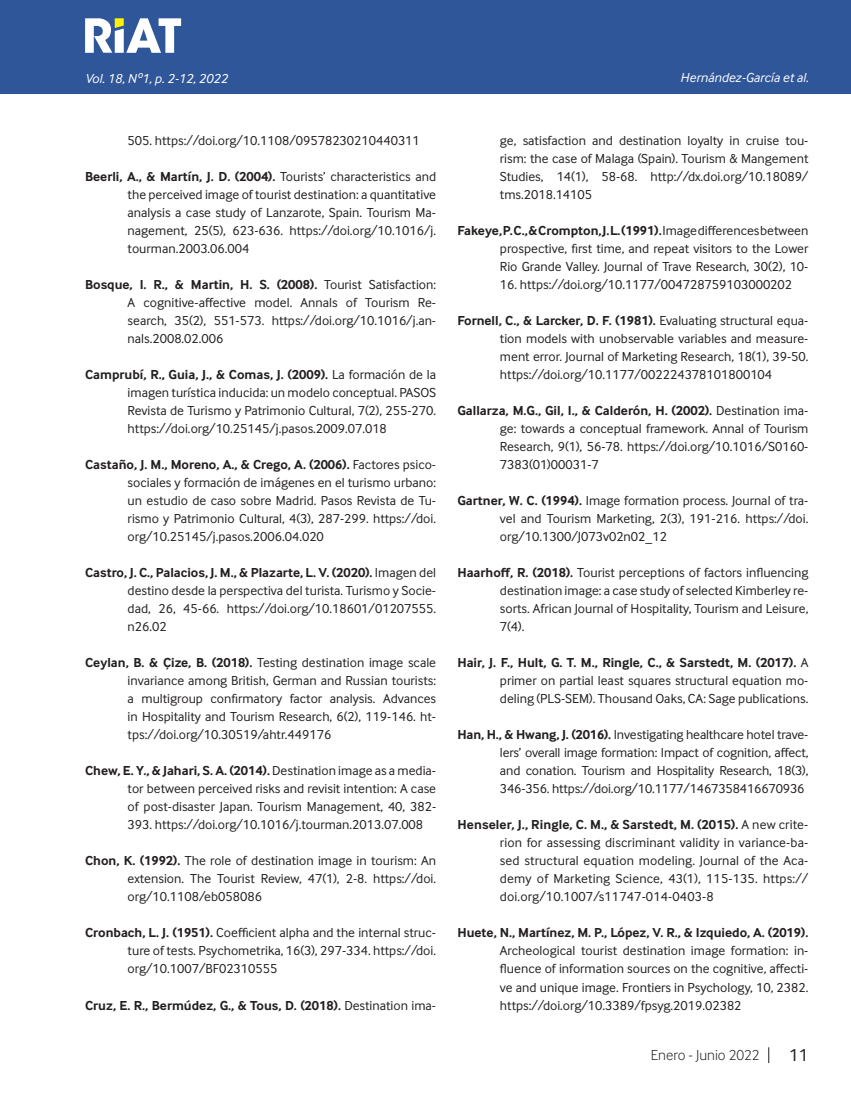
<style>
.page{position:relative;width:851px;height:1106px;background:#fff}
.page>*{position:absolute;margin:0;border:0;box-sizing:border-box;transform-origin:0 0}
.t1{font:18px "Inter Face";color:#231f20}
.t2{font:300 15px "Inter Face";color:#231f20}
.Cuerpo_de_Texto{font:13.5px/18px "Inter Face";color:#231f20;text-align:justify}
.Cuerpo_de_Texto-2{font:700 13.5px "Inter Face";color:#231f20}
.Cuño_de_pagina{font:italic 13.5px "Inter Face";color:#fff}
.s1{font-weight:700}
.s2{font-weight:400}
</style>
<div class="page">
<div style="left:0;top:0;width:850px;height:94px;background:#2f5699"></div>
<svg style="left:768px;top:1047px;width:1px;height:16px"></svg>
<svg style="left:85px;top:18px;width:96px;height:35px"></svg>
<p class="Cuño_de_pagina" style="left:85px;top:71px;width:144px">Vol. 18, Nº1, p. 2-12, 2022</p>
<p class="Cuño_de_pagina" style="left:680px;top:70px;width:130px">Hernández-García et al.</p>
<p class="Cuerpo_de_Texto" style="left:128px;top:131px;width:294px">505. https://doi.org/10.1108/09578230210440311</p>
<p class="Cuerpo_de_Texto" style="left:128px;top:167px;width:310px;text-indent:-43px"><span class="s1">Beerli, A., &amp; Martín, J. D. (2004).</span> Tourists’ characteristics and the perceived image of tourist destination: a quantitative analysis a case study of Lanzarote, Spain. Tourism Ma&shy;nagement, 25(5), 623-636. https://doi.org/10.1016/j. tourman.2003.06.004</p>
<p class="Cuerpo_de_Texto" style="left:128px;top:275px;width:310px;text-indent:-43px"><span class="s1">Bosque, I. R., &amp; Martin, H. S. (2008).</span> Tourist Satisfaction:<br>A cognitive-affective model. Annals of Tourism Re&shy;search, 35(2), 551-573. https://doi.org/10.1016/j.an&shy;nals.2008.02.006</p>
<p class="Cuerpo_de_Texto" style="left:128px;top:365px;width:310px;text-indent:-43px"><span class="s1">Camprubí, R., Guia, J., &amp; Comas, J. (2009).</span> La formación de la imagen turística inducida: un modelo conceptual. PASOS Revista de Turismo y Patrimonio Cultural, 7(2), 255-270. https://doi.org/10.25145/j.pasos.2009.07.018</p>
<p class="Cuerpo_de_Texto" style="left:128px;top:455px;width:310px;text-indent:-43px"><span class="s1">Castaño, J. M., Moreno, A., &amp; Crego, A. (2006).</span> Factores psico&shy;sociales y formación de imágenes en el turismo urbano: un estudio de caso sobre Madrid. Pasos Revista de Tu&shy;rismo y Patrimonio Cultural, 4(3), 287-299. https://doi. org/10.25145/j.pasos.2006.04.020</p>
<p class="Cuerpo_de_Texto" style="left:128px;top:563px;width:310px;text-indent:-43px"><span class="s1">Castro, J. C., Palacios, J. M., &amp; Plazarte, L. V. (2020).</span> Imagen del destino desde la perspectiva del turista. Turismo y Socie&shy;dad, 26, 45-66. https://doi.org/10.18601/01207555. n26.02</p>
<p class="Cuerpo_de_Texto" style="left:128px;top:653px;width:310px;text-indent:-43px"><span class="s1">Ceylan, B. &amp; Çize, B. (2018).</span> Testing destination image scale invariance among British, German and Russian tourists: a multigroup confirmatory factor analysis. Advances in Hospitality and Tourism Research, 6(2), 119-146. ht&shy;tps://doi.org/10.30519/ahtr.449176</p>
<p class="Cuerpo_de_Texto" style="left:128px;top:761px;width:310px;text-indent:-43px"><span class="s1">Chew, E. Y., &amp; Jahari, S. A. (2014).</span> Destination image as a media&shy;tor between perceived risks and revisit intention: A case of post-disaster Japan. Tourism Management, 40, 382- 393. https://doi.org/10.1016/j.tourman.2013.07.008</p>
<p class="Cuerpo_de_Texto" style="left:128px;top:851px;width:310px;text-indent:-43px"><span class="s1">Chon, K. (1992).</span> The role of destination image in tourism: An extension. The Tourist Review, 47(1), 2-8. https://doi. org/10.1108/eb058086</p>
<p class="Cuerpo_de_Texto" style="left:128px;top:923px;width:310px;text-indent:-43px"><span class="s1">Cronbach, L. J. (1951).</span> Coefficient alpha and the internal struc&shy;ture of tests. Psychometrika, 16(3), 297-334. https://doi. org/10.1007/BF02310555</p>
<p class="Cuerpo_de_Texto-2" style="left:85px;top:997px;width:352px">Cruz, E. R., Bermúdez, G., &amp; Tous, D. (2018). <span class="s2">Destination ima-</span></p>
<p class="Cuerpo_de_Texto" style="left:500px;top:131px;width:310px">ge, satisfaction and destination loyalty in cruise tou&shy;rism: the case of Malaga (Spain). Tourism &amp; Mangement Studies, 14(1), 58-68. http://dx.doi.org/10.18089/ tms.2018.14105</p>
<p class="Cuerpo_de_Texto" style="left:500px;top:221px;width:310px;text-indent:-43px"><span class="s1">Fakeye, P. C., &amp; Crompton, J. L. (1991).</span> Image differences between prospective, first time, and repeat visitors to the Lower Rio Grande Valley. Journal of Trave Research, 30(2), 10-</p>
<p class="Cuerpo_de_Texto" style="left:500px;top:275px;width:294px">16. https://doi.org/10.1177/004728759103000202</p>
<p class="Cuerpo_de_Texto" style="left:500px;top:311px;width:310px;text-indent:-43px"><span class="s1">Fornell, C., &amp; Larcker, D. F. (1981).</span> Evaluating structural equa&shy;tion models with unobservable variables and measure&shy;ment error. Journal of Marketing Research, 18(1), 39-50. https://doi.org/10.1177/002224378101800104</p>
<p class="Cuerpo_de_Texto" style="left:500px;top:401px;width:310px;text-indent:-43px"><span class="s1">Gallarza, M.G., Gil, I., &amp; Calderón, H. (2002).</span> Destination ima&shy;ge: towards a conceptual framework. Annal of Tourism Research, 9(1), 56-78. https://doi.org/10.1016/S0160- 7383(01)00031-7</p>
<p class="Cuerpo_de_Texto" style="left:500px;top:491px;width:310px;text-indent:-43px"><span class="s1">Gartner, W. C. (1994).</span> Image formation process. Journal of tra&shy;vel and Tourism Marketing, 2(3), 191-216. https://doi. org/10.1300/J073v02n02_12</p>
<p class="Cuerpo_de_Texto" style="left:500px;top:563px;width:310px;text-indent:-43px"><span class="s1">Haarhoff, R. (2018).</span> Tourist perceptions of factors influencing destination image: a case study of selected Kimberley re&shy;sorts. African Journal of Hospitality, Tourism and Leisure, 7(4).</p>
<p class="Cuerpo_de_Texto" style="left:500px;top:653px;width:310px;text-indent:-43px"><span class="s1">Hair, J. F., Hult, G. T. M., Ringle, C., &amp; Sarstedt, M. (2017).</span> A primer on partial least squares structural equation mo&shy;deling (PLS-SEM). Thousand Oaks, CA: Sage publications.</p>
<p class="Cuerpo_de_Texto" style="left:500px;top:725px;width:310px;text-indent:-43px"><span class="s1">Han, H., &amp; Hwang, J. (2016).</span> Investigating healthcare hotel trave&shy;lers’ overall image formation: Impact of cognition, affect, and conation. Tourism and Hospitality Research, 18(3), 346-356. https://doi.org/10.1177/1467358416670936</p>
<p class="Cuerpo_de_Texto" style="left:500px;top:815px;width:310px;text-indent:-43px"><span class="s1">Henseler, J., Ringle, C. M., &amp; Sarstedt, M. (2015).</span> A new crite&shy;rion for assessing discriminant validity in variance-ba&shy;sed structural equation modeling. Journal of the Aca&shy;demy of Marketing Science, 43(1), 115-135. https:// doi.org/10.1007/s11747-014-0403-8</p>
<p class="Cuerpo_de_Texto" style="left:500px;top:923px;width:310px;text-indent:-43px"><span class="s1">Huete, N., Martínez, M. P., López, V. R., &amp; Izquiedo, A. (2019).<br></span>Archeological tourist destination image formation: in&shy;fluence of information sources on the cognitive, affecti&shy;ve and unique image. Frontiers in Psychology, 10, 2382. https://doi.org/10.3389/fpsyg.2019.02382</p>
<p class="t2" style="left:651px;top:1046px;width:110px">Enero - Junio 2022</p>
<h1 class="t1" style="left:789px;top:1045px;width:21px">11</h1>
</div>
